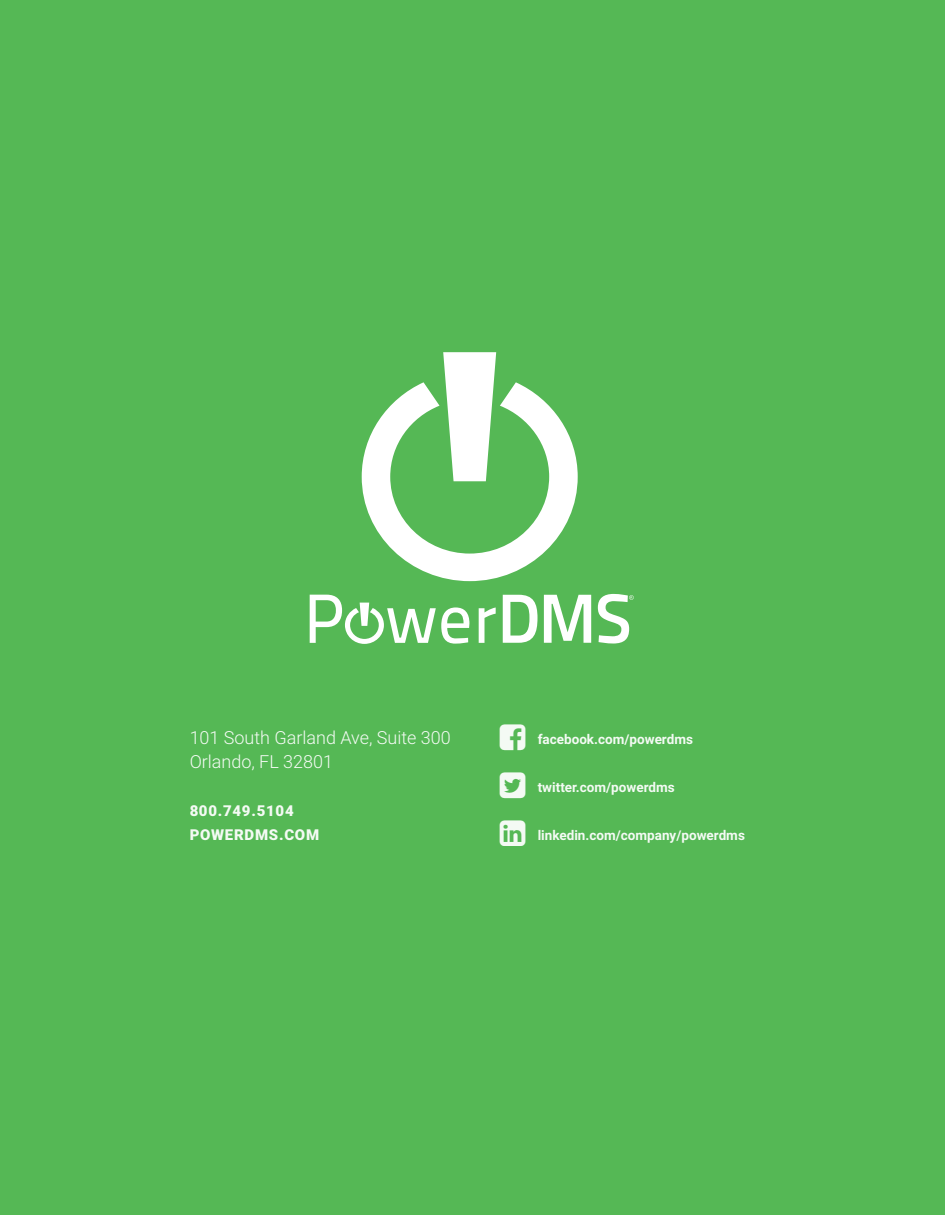
<style>
.page{position:relative;width:945px;height:1215px;background:#55b855}
.page>*{position:absolute;margin:0;border:0;box-sizing:border-box;transform-origin:0 0}
.t1{font:300 18px/24px "Roboto";color:#fff}
.t2{font:900 15px/24px "Roboto";letter-spacing:.05em;color:#fff}
.t3{font:700 13.5px "Roboto";color:#fff}
</style>
<div class="page">
<svg style="left:479px;top:607px;width:17px;height:36px"></svg>
<svg style="left:503px;top:595px;width:35px;height:48px"></svg>
<svg style="left:544px;top:595px;width:47px;height:48px"></svg>
<svg style="left:598px;top:594px;width:36px;height:50px"></svg>
<svg style="left:310px;top:595px;width:159px;height:49px"></svg>
<svg style="left:362px;top:352px;width:216px;height:229px"></svg>
<svg style="left:500px;top:724px;width:26px;height:26px"></svg>
<svg style="left:500px;top:772px;width:26px;height:26px"></svg>
<svg style="left:500px;top:820px;width:26px;height:26px"></svg>
<h1 class="t1" style="left:190px;top:725px;width:263px">101 South Garland Ave, Suite 300<br>Orlando, FL 32801</h1>
<p class="t2" style="left:190px;top:798px;width:131px">800.749.5104<br>POWERDMS.COM</p>
<p class="t3" style="left:538px;top:730px;width:157px">facebook.com/powerdms</p>
<p class="t3" style="left:538px;top:778px;width:139px">twitter.com/powerdms</p>
<p class="t3" style="left:538px;top:826px;width:209px">linkedin.com/company/powerdms</p>
</div>
